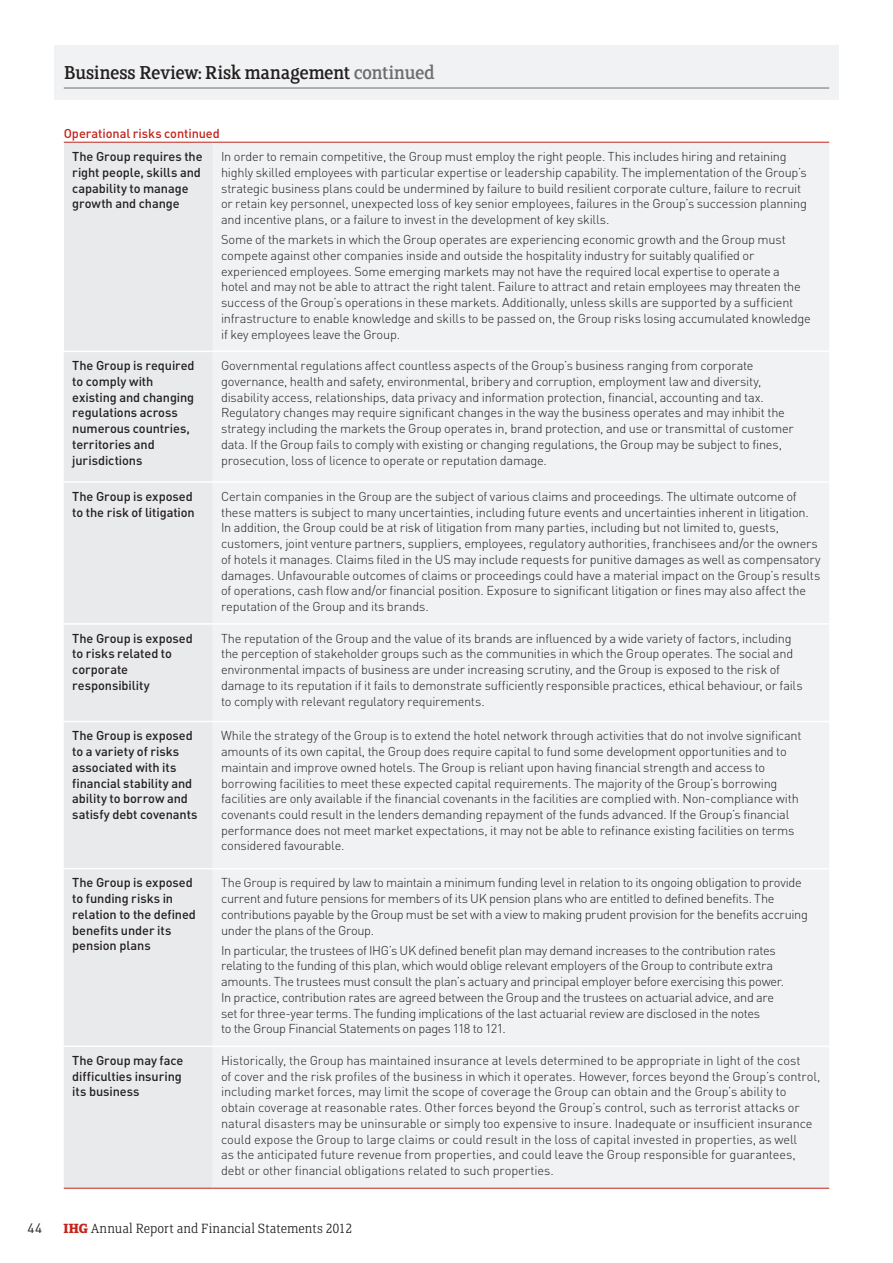
<style>
.page{position:relative;width:893px;height:1263px;background:#fff}
.page>*{position:absolute;margin:0;border:0;box-sizing:border-box;transform-origin:0 0}
.t1{font:21px "FS Clerkenwell";letter-spacing:-.025em;color:#231f20}
.t2{font:300 15px "FS Clerkenwell";color:#231f20}
.t3{font:13.5px "DIN";color:#231f20}
.t4{font:300 12.75px/15.8px "DIN";letter-spacing:-.015em;color:#231f20}
.t5{font:500 12.75px/15.8px "DIN";letter-spacing:-.005em;color:#231f20}
.t6{font:500 12.75px "DIN";letter-spacing:-.005em;color:#c5221a}
.s1{color:#6c6d70}
.s2{font-weight:700;color:#c5221a}
</style>
<div class="page">
<div style="left:64px;top:142px;width:149px;height:209px;background:#e9eaeb"></div>
<div style="left:213px;top:143px;width:616px;height:1045px;background:#f1f2f3"></div>
<div style="left:64px;top:352px;width:149px;height:836px;background:#e9eaeb"></div>
<hr style="left:64px;top:481px;width:149px;height:2px;background:#fff">
<hr style="left:213px;top:481px;width:616px;height:2px;background:#fff">
<hr style="left:64px;top:623px;width:149px;height:2px;background:#fff">
<hr style="left:213px;top:623px;width:616px;height:2px;background:#fff">
<hr style="left:213px;top:351px;width:616px;height:1px;background:#fff">
<hr style="left:64px;top:868px;width:149px;height:1px;background:#fff">
<hr style="left:213px;top:868px;width:616px;height:1px;background:#fff">
<hr style="left:64px;top:1188px;width:149px;height:1px;background:#c5221a">
<hr style="left:213px;top:1188px;width:616px;height:1px;background:#c5221a">
<hr style="left:64px;top:1045px;width:149px;height:2px;background:#fff">
<hr style="left:213px;top:1045px;width:616px;height:2px;background:#fff">
<hr style="left:64px;top:721px;width:149px;height:1px;background:#fff">
<hr style="left:213px;top:721px;width:616px;height:1px;background:#fff">
<hr style="left:64px;top:142px;width:149px;height:1px;background:#c5221a">
<hr style="left:213px;top:142px;width:616px;height:1px;background:#c5221a">
<div style="left:54px;top:45px;width:785px;height:54px;background:#f1f2f3"></div>
<hr style="left:64px;top:88px;width:765px;height:1px;background:#6c6d70">
<h1 class="t1" style="left:64px;top:63px;width:373px">Business Review: Risk management <span class="s1">continued</span></h1>
<p class="t6" style="left:64px;top:125px;width:158px">Operational risks continued</p>
<p class="t5" style="left:72px;top:148px;width:132px">The Group requires the right people, skills and capability to manage growth and change</p>
<p class="t4" style="left:221px;top:148px;width:587px">In order to remain competitive, the Group must employ the right people. This includes hiring and retaining highly skilled employees with particular expertise or leadership capability. The implementation of the Group’s strategic business plans could be undermined by failure to build resilient corporate culture, failure to recruit or retain key personnel, unexpected loss of key senior employees, failures in the Group’s succession planning and incentive plans, or a failure to invest in the development of key skills.</p>
<p class="t4" style="left:221px;top:231px;width:591px">Some of the markets in which the Group operates are experiencing economic growth and the Group must compete against other companies inside and outside the hospitality industry for suitably qualified or experienced employees. Some emerging markets may not have the required local expertise to operate a<br>hotel and may not be able to attract the right talent. Failure to attract and retain employees may threaten the success of the Group’s operations in these markets. Additionally, unless skills are supported by a sufficient infrastructure to enable knowledge and skills to be passed on, the Group risks losing accumulated knowledge if key employees leave the Group.</p>
<p class="t5" style="left:72px;top:357px;width:124px">The Group is required to comply with existing and changing regulations across numerous countries, territories and jurisdictions</p>
<p class="t4" style="left:221px;top:358px;width:574px">Governmental regulations affect countless aspects of the Group’s business ranging from corporate governance, health and safety, environmental, bribery and corruption, employment law and diversity, disability access, relationships, data privacy and information protection, financial, accounting and tax.<br>Regulatory changes may require significant changes in the way the business operates and may inhibit the strategy including the markets the Group operates in, brand protection, and use or transmittal of customer data. If the Group fails to comply with existing or changing regulations, the Group may be subject to fines, prosecution, loss of licence to operate or reputation damage.</p>
<p class="t5" style="left:72px;top:488px;width:124px">The Group is exposed to the risk of litigation</p>
<p class="t4" style="left:221px;top:488px;width:601px">Certain companies in the Group are the subject of various claims and proceedings. The ultimate outcome of these matters is subject to many uncertainties, including future events and uncertainties inherent in litigation.<br>In addition, the Group could be at risk of litigation from many parties, including but not limited to, guests, customers, joint venture partners, suppliers, employees, regulatory authorities, franchisees and/or the owners of hotels it manages. Claims filed in the US may include requests for punitive damages as well as compensatory damages. Unfavourable outcomes of claims or proceedings could have a material impact on the Group’s results of operations, cash flow and/or financial position. Exposure to significant litigation or fines may also affect the reputation of the Group and its brands.</p>
<p class="t5" style="left:72px;top:630px;width:122px">The Group is exposed to risks related to corporate responsibility</p>
<p class="t4" style="left:221px;top:630px;width:583px">The reputation of the Group and the value of its brands are influenced by a wide variety of factors, including the perception of stakeholder groups such as the communities in which the Group operates. The social and environmental impacts of business are under increasing scrutiny, and the Group is exposed to the risk of damage to its reputation if it fails to demonstrate sufficiently responsible practices, ethical behaviour, or fails to comply with relevant regulatory requirements.</p>
<p class="t5" style="left:72px;top:727px;width:127px">The Group is exposed to a variety of risks associated with its financial stability and ability to borrow and satisfy debt covenants</p>
<p class="t4" style="left:221px;top:728px;width:582px">While the strategy of the Group is to extend the hotel network through activities that do not involve significant amounts of its own capital, the Group does require capital to fund some development opportunities and to maintain and improve owned hotels. The Group is reliant upon having financial strength and access to borrowing facilities to meet these expected capital requirements. The majority of the Group’s borrowing facilities are only available if the financial covenants in the facilities are complied with. Non-compliance with covenants could result in the lenders demanding repayment of the funds advanced. If the Group’s financial performance does not meet market expectations, it may not be able to refinance existing facilities on terms considered favourable.</p>
<p class="t5" style="left:72px;top:874px;width:125px">The Group is exposed to funding risks in relation to the defined benefits under its pension plans</p>
<p class="t4" style="left:221px;top:875px;width:588px">The Group is required by law to maintain a minimum funding level in relation to its ongoing obligation to provide current and future pensions for members of its UK pension plans who are entitled to defined benefits. The contributions payable by the Group must be set with a view to making prudent provision for the benefits accruing under the plans of the Group.</p>
<p class="t4" style="left:221px;top:942px;width:564px">In particular, the trustees of IHG’s UK defined benefit plan may demand increases to the contribution rates relating to the funding of this plan, which would oblige relevant employers of the Group to contribute extra amounts. The trustees must consult the plan’s actuary and principal employer before exercising this power.<br>In practice, contribution rates are agreed between the Group and the trustees on actuarial advice, and are set for three-year terms. The funding implications of the last actuarial review are disclosed in the notes<br>to the Group Financial Statements on pages 118 to 121.</p>
<p class="t5" style="left:72px;top:1052px;width:113px">The Group may face difficulties insuring its business</p>
<p class="t4" style="left:221px;top:1052px;width:601px">Historically, the Group has maintained insurance at levels determined to be appropriate in light of the cost<br>of cover and the risk profiles of the business in which it operates. However, forces beyond the Group’s control, including market forces, may limit the scope of coverage the Group can obtain and the Group’s ability to obtain coverage at reasonable rates. Other forces beyond the Group’s control, such as terrorist attacks or natural disasters may be uninsurable or simply too expensive to insure. Inadequate or insufficient insurance could expose the Group to large claims or could result in the loss of capital invested in properties, as well<br>as the anticipated future revenue from properties, and could leave the Group responsible for guarantees, debt or other financial obligations related to such properties.</p>
<p class="t3" style="left:27px;top:1220px;width:16px">44</p>
<p class="t2" style="left:63px;top:1221px;width:291px"><span class="s2">IHG</span> Annual Report and Financial Statements 2012</p>
</div>
